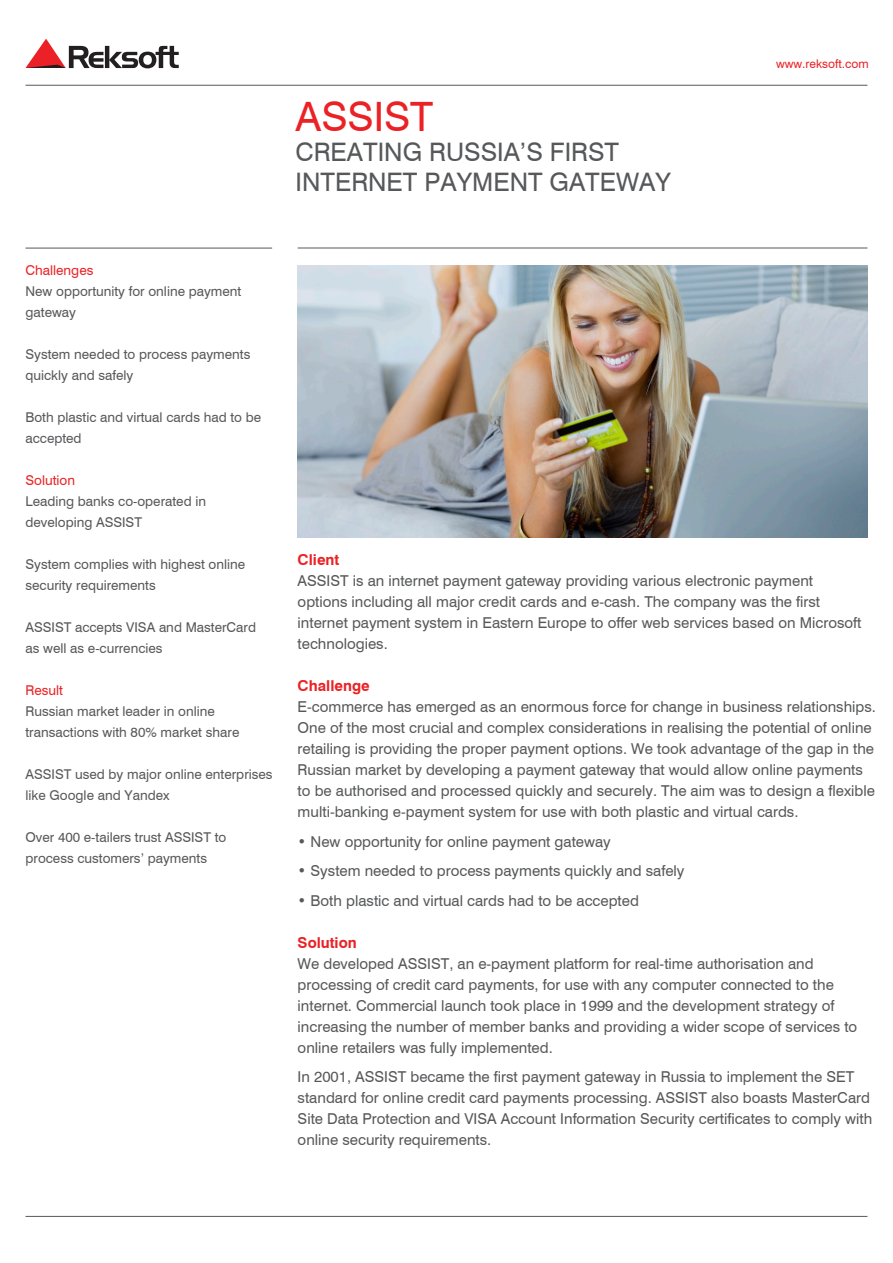
<style>
.page{position:relative;width:893px;height:1263px;background:#fff}
.page>*{position:absolute;margin:0;border:0;box-sizing:border-box;transform-origin:0 0}
.t1{font:40.5px "Swiss 721 Cyrillic BT";color:#eb2225}
.t2{font:25.5px/30px "Swiss 721 Cyrillic BT";color:#57585a}
.t3{font:15px/21px "Swiss 721 Cyrillic BT";color:#57585a}
.t4{font:15px "Swiss 721 BT";color:#57585a}
.t5{font:700 15px "Swiss 721 BT";color:#eb2225}
.t6{font:13.5px/21px "Swiss 721 Cyrillic BT";color:#57585a}
.t7{font:13.5px "Swiss 721 Cyrillic BT";color:#eb2225}
.t8{font:12px "Swiss 721 Cyrillic BT";color:#eb2225}
</style>
<div class="page">
<hr style="left:26px;top:85px;width:841px;height:1px;background:#57585a">
<hr style="left:26px;top:1216px;width:841px;height:1px;background:#57585a">
<hr style="left:298px;top:248px;width:569px;height:1px;background:#57585a">
<hr style="left:26px;top:248px;width:246px;height:1px;background:#57585a">
<svg style="left:26px;top:39px;width:153px;height:29px"></svg>
<img style="left:298px;top:265px;width:569px;height:272px">
<p class="t1" style="left:296px;top:92px;width:139px">ASSIST</p>
<p class="t2" style="left:296px;top:137px;width:377px">CREATING RUSSIA’S FIRST<br>INTERNET PAYMENT GATEWAY</p>
<p class="t8" style="left:776px;top:56px;width:94px">www.reksoft.com</p>
<p class="t7" style="left:26px;top:262px;width:69px">Challenges</p>
<p class="t6" style="left:26px;top:280px;width:217px">New opportunity for online payment gateway</p>
<p class="t6" style="left:26px;top:343px;width:226px">System needed to process payments quickly and safely</p>
<p class="t6" style="left:26px;top:406px;width:237px">Both plastic and virtual cards had to be accepted</p>
<p class="t7" style="left:26px;top:472px;width:51px">Solution</p>
<p class="t6" style="left:26px;top:490px;width:182px">Leading banks co-operated in developing ASSIST</p>
<p class="t6" style="left:26px;top:553px;width:221px">System complies with highest online security requirements</p>
<p class="t6" style="left:26px;top:616px;width:232px">ASSIST accepts VISA and MasterCard as well as e-currencies</p>
<p class="t7" style="left:26px;top:682px;width:39px">Result</p>
<p class="t6" style="left:26px;top:700px;width:215px">Russian market leader in online transactions with 80% market share</p>
<p class="t6" style="left:26px;top:763px;width:249px">ASSIST used by major online enterprises like Google and Yandex</p>
<p class="t6" style="left:26px;top:826px;width:202px">Over 400 e-tailers trust ASSIST to process customers’ payments</p>
<p class="t5" style="left:298px;top:549px;width:43px">Client</p>
<p class="t3" style="left:298px;top:570px;width:565px">ASSIST is an internet payment gateway providing various electronic payment options including all major credit cards and e-cash. The company was the first internet payment system in Eastern Europe to offer web services based on Microsoft technologies.</p>
<p class="t5" style="left:298px;top:675px;width:74px">Challenge</p>
<p class="t3" style="left:298px;top:696px;width:580px">E-commerce has emerged as an enormous force for change in business relationships.<br>One of the most crucial and complex considerations in realising the potential of online retailing is providing the proper payment options. We took advantage of the gap in the Russian market by developing a payment gateway that would allow online payments to be authorised and processed quickly and securely. The aim was to design a flexible multi-banking e-payment system for use with both plastic and virtual cards.</p>
<p class="t4" style="left:298px;top:831px;width:315px">• New opportunity for online payment gateway</p>
<p class="t4" style="left:298px;top:860px;width:388px">• System needed to process payments quickly and safely</p>
<p class="t4" style="left:298px;top:890px;width:343px">• Both plastic and virtual cards had to be accepted</p>
<p class="t5" style="left:298px;top:932px;width:61px">Solution</p>
<p class="t3" style="left:298px;top:952px;width:561px">We developed ASSIST, an e-payment platform for real-time authorisation and processing of credit card payments, for use with any computer connected to the internet. Commercial launch took place in 1999 and the development strategy of increasing the number of member banks and providing a wider scope of services to online retailers was fully implemented.</p>
<p class="t3" style="left:298px;top:1066px;width:576px">In 2001, ASSIST became the first payment gateway in Russia to implement the SET standard for online credit card payments processing. ASSIST also boasts MasterCard Site Data Protection and VISA Account Information Security certificates to comply with online security requirements.</p>
</div>
